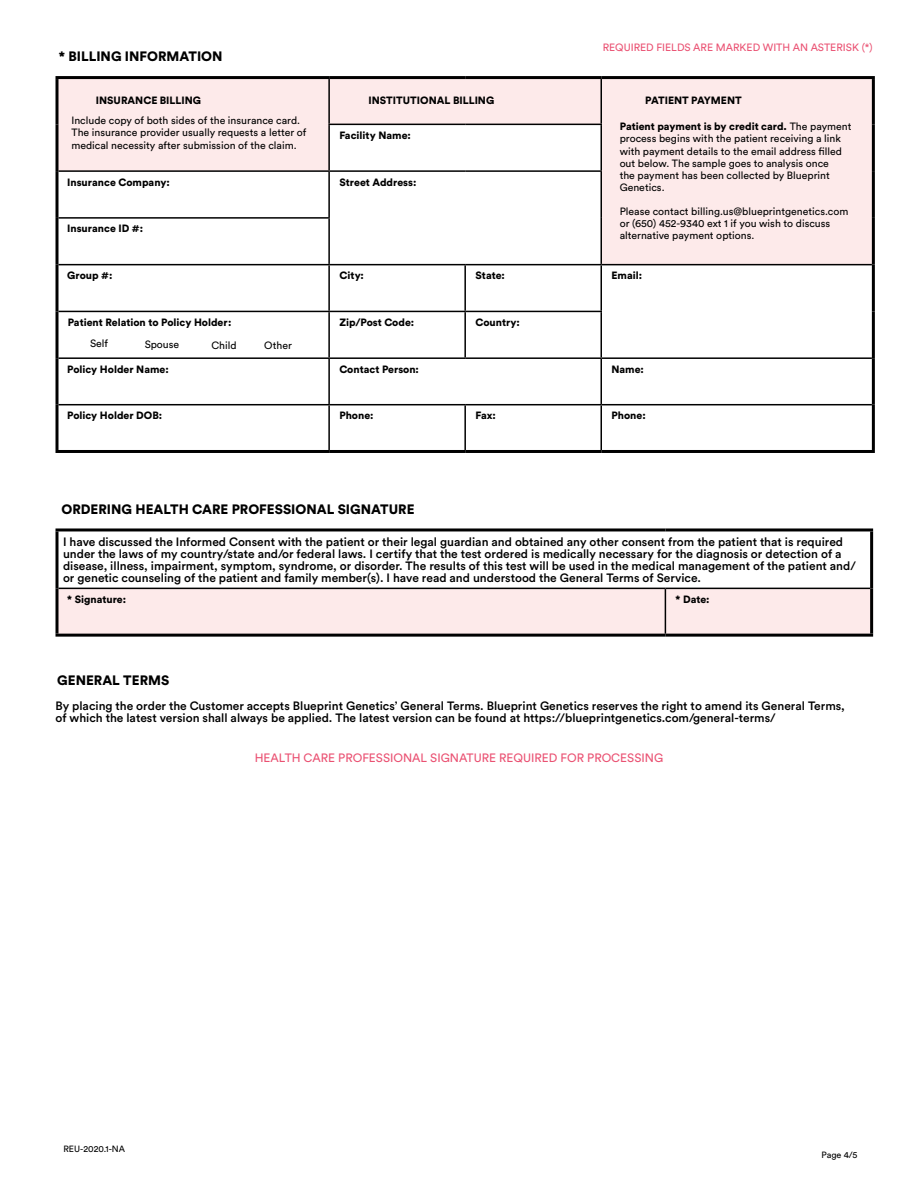
<style>
.page{position:relative;width:918px;height:1188px;background:#fff}
.page>*{position:absolute;margin:0;border:0;box-sizing:border-box;transform-origin:0 0}
.t1{font:900 13.5px "Circular Std";color:#000}
.t2{font:500 12px/12px "Circular Std";color:#000}
.t3{font:12px "Circular Std";color:#ea5172}
.t4{font:10.5px/12px "Circular Std";color:#000}
.t5{font:900 10.5px "Circular Std";color:#000}
.t6{font:10.5px "Circular Std";color:#ea5172}
.t7{font:9px "Circular Std";color:#000}
.s1{font-style:inherit}
.s2{font-weight:900}
</style>
<div class="page">
<svg style="left:58px;top:79px;width:814px;height:185px"></svg>
<hr style="left:328px;top:79px;width:2px;height:45px;background:#000">
<hr style="left:601px;top:79px;width:1px;height:45px;background:#000">
<hr style="left:328px;top:124px;width:137px;height:1px;background:#000">
<hr style="left:328px;top:125px;width:2px;height:45px;background:#000">
<hr style="left:465px;top:124px;width:137px;height:1px;background:#000">
<hr style="left:601px;top:125px;width:1px;height:45px;background:#000">
<hr style="left:58px;top:170px;width:271px;height:2px;background:#000">
<hr style="left:329px;top:170px;width:136px;height:2px;background:#000">
<hr style="left:328px;top:172px;width:2px;height:45px;background:#000">
<hr style="left:465px;top:170px;width:137px;height:2px;background:#000">
<hr style="left:601px;top:172px;width:1px;height:46px;background:#000">
<hr style="left:58px;top:217px;width:272px;height:2px;background:#000">
<hr style="left:328px;top:219px;width:2px;height:45px;background:#000">
<hr style="left:601px;top:218px;width:1px;height:46px;background:#000">
<hr style="left:58px;top:264px;width:271px;height:1px;background:#000">
<hr style="left:329px;top:264px;width:136px;height:1px;background:#000">
<hr style="left:328px;top:265px;width:2px;height:46px;background:#000">
<hr style="left:465px;top:264px;width:136px;height:1px;background:#000">
<hr style="left:464px;top:265px;width:2px;height:46px;background:#000">
<hr style="left:601px;top:264px;width:271px;height:1px;background:#000">
<hr style="left:601px;top:265px;width:1px;height:46px;background:#000">
<hr style="left:58px;top:311px;width:271px;height:1px;background:#000">
<hr style="left:329px;top:311px;width:136px;height:1px;background:#000">
<hr style="left:328px;top:312px;width:2px;height:45px;background:#000">
<hr style="left:465px;top:311px;width:137px;height:1px;background:#000">
<hr style="left:464px;top:312px;width:2px;height:45px;background:#000">
<hr style="left:58px;top:357px;width:271px;height:2px;background:#000">
<hr style="left:601px;top:357px;width:271px;height:2px;background:#000">
<hr style="left:464px;top:405px;width:2px;height:45px;background:#000">
<hr style="left:601px;top:405px;width:1px;height:45px;background:#000">
<hr style="left:601px;top:312px;width:1px;height:45px;background:#000">
<hr style="left:601px;top:404px;width:271px;height:1px;background:#000">
<hr style="left:329px;top:357px;width:136px;height:2px;background:#000">
<hr style="left:328px;top:359px;width:2px;height:45px;background:#000">
<hr style="left:465px;top:357px;width:136px;height:2px;background:#000">
<hr style="left:601px;top:359px;width:1px;height:45px;background:#000">
<hr style="left:329px;top:404px;width:136px;height:1px;background:#000">
<hr style="left:465px;top:404px;width:136px;height:1px;background:#000">
<hr style="left:58px;top:404px;width:271px;height:1px;background:#000">
<hr style="left:328px;top:405px;width:2px;height:45px;background:#000">
<hr style="left:56px;top:76px;width:273px;height:3px;background:#000">
<hr style="left:56px;top:79px;width:2px;height:45px;background:#000">
<hr style="left:56px;top:124px;width:2px;height:47px;background:#000">
<hr style="left:329px;top:76px;width:136px;height:3px;background:#000">
<hr style="left:465px;top:76px;width:136px;height:3px;background:#000">
<hr style="left:601px;top:76px;width:274px;height:3px;background:#000">
<hr style="left:872px;top:79px;width:3px;height:45px;background:#000">
<hr style="left:872px;top:124px;width:3px;height:47px;background:#000">
<hr style="left:872px;top:171px;width:3px;height:47px;background:#000">
<hr style="left:872px;top:218px;width:3px;height:47px;background:#000">
<hr style="left:56px;top:171px;width:2px;height:47px;background:#000">
<hr style="left:56px;top:218px;width:2px;height:47px;background:#000">
<hr style="left:56px;top:265px;width:2px;height:46px;background:#000">
<hr style="left:872px;top:265px;width:3px;height:46px;background:#000">
<hr style="left:56px;top:311px;width:2px;height:47px;background:#000">
<hr style="left:872px;top:311px;width:3px;height:47px;background:#000">
<hr style="left:56px;top:358px;width:2px;height:47px;background:#000">
<hr style="left:872px;top:358px;width:3px;height:47px;background:#000">
<hr style="left:872px;top:405px;width:3px;height:45px;background:#000">
<hr style="left:601px;top:450px;width:274px;height:3px;background:#000">
<hr style="left:56px;top:405px;width:2px;height:45px;background:#000">
<hr style="left:56px;top:450px;width:273px;height:3px;background:#000">
<hr style="left:329px;top:450px;width:136px;height:3px;background:#000">
<hr style="left:465px;top:450px;width:136px;height:3px;background:#000">
<div style="left:71px;top:116px;width:243px;height:47px;background:#fdeaea"></div>
<div style="left:58px;top:589px;width:812px;height:45px;background:#fdeaea"></div>
<hr style="left:58px;top:588px;width:607px;height:1px;background:#000">
<hr style="left:665px;top:588px;width:205px;height:1px;background:#000">
<hr style="left:665px;top:589px;width:1px;height:45px;background:#000">
<hr style="left:56px;top:528px;width:609px;height:3px;background:#000">
<hr style="left:56px;top:531px;width:2px;height:57px;background:#000">
<hr style="left:665px;top:528px;width:208px;height:3px;background:#000">
<hr style="left:870px;top:531px;width:3px;height:57px;background:#000">
<hr style="left:56px;top:588px;width:2px;height:46px;background:#000">
<hr style="left:870px;top:588px;width:3px;height:46px;background:#000">
<hr style="left:56px;top:634px;width:609px;height:3px;background:#000">
<hr style="left:665px;top:634px;width:208px;height:3px;background:#000">
<div style="left:620px;top:122px;width:237px;height:119px;background:#fdeaea"></div>
<p class="t1" style="left:59px;top:47px;width:165px">* BILLING INFORMATION</p>
<p class="t6" style="left:603px;top:41px;width:271px">REQUIRED FIELDS ARE MARKED WITH AN ASTERISK <span class="s1">(*)</span></p>
<p class="t5" style="left:96px;top:93px;width:107px">INSURANCE BILLING</p>
<p class="t5" style="left:368px;top:93px;width:127px">INSTITUTIONAL BILLING</p>
<p class="t5" style="left:645px;top:93px;width:98px">PATIENT PAYMENT</p>
<p class="t4" style="left:71px;top:115px;width:237px">Include copy of both sides of the insurance card.<br>The insurance provider usually requests a letter of medical necessity after submission of the claim.</p>
<p class="t4" style="left:620px;top:121px;width:233px"><span class="s2">Patient payment is by credit card.</span> The payment process begins with the patient receiving a link with payment details to the email address filled out below. The sample goes to analysis once<br>the payment has been collected by Blueprint Genetics.</p>
<p class="t4" style="left:620px;top:205px;width:230px">Please contact billing.us@blueprintgenetics.com or (650) 452-9340 ext 1 if you wish to discuss alternative payment options.</p>
<p class="t5" style="left:339px;top:128px;width:73px">Facility Name:</p>
<p class="t5" style="left:67px;top:175px;width:104px">Insurance Company:</p>
<p class="t5" style="left:339px;top:175px;width:79px">Street Address:</p>
<p class="t5" style="left:67px;top:222px;width:77px">Insurance ID #:</p>
<p class="t5" style="left:67px;top:268px;width:47px">Group #:</p>
<p class="t5" style="left:339px;top:268px;width:26px">City:</p>
<p class="t5" style="left:475px;top:268px;width:31px">State:</p>
<p class="t5" style="left:611px;top:268px;width:32px">Email:</p>
<p class="t5" style="left:339px;top:315px;width:76px">Zip/Post Code:</p>
<p class="t5" style="left:475px;top:315px;width:46px">Country:</p>
<p class="t5" style="left:67px;top:362px;width:103px">Policy Holder Name:</p>
<p class="t5" style="left:339px;top:362px;width:81px">Contact Person:</p>
<p class="t5" style="left:611px;top:362px;width:34px">Name:</p>
<p class="t5" style="left:67px;top:409px;width:97px">Policy Holder DOB:</p>
<p class="t5" style="left:339px;top:409px;width:36px">Phone:</p>
<p class="t5" style="left:475px;top:409px;width:22px">Fax:</p>
<p class="t5" style="left:611px;top:409px;width:36px">Phone:</p>
<p class="t5" style="left:68px;top:315px;width:165px">Patient Relation to Policy Holder:</p>
<p class="t4" style="left:90px;top:337px;width:20px">Self</p>
<p class="t4" style="left:145px;top:338px;width:36px">Spouse</p>
<p class="t4" style="left:212px;top:339px;width:27px">Child</p>
<p class="t4" style="left:264px;top:339px;width:29px">Other</p>
<p class="t1" style="left:61px;top:500px;width:355px">ORDERING HEALTH CARE PROFESSIONAL SIGNATURE</p>
<p class="t2" style="left:63px;top:536px;width:794px">I have discussed the Informed Consent with the patient or their legal guardian and obtained any other consent from the patient that is required under the laws of my country/state and/or federal laws. I certify that the test ordered is medically necessary for the diagnosis or detection of a disease, illness, impairment, symptom, syndrome, or disorder. The results of this test will be used in the medical management of the patient and/ or genetic counseling of the patient and family member(s). I have read and understood the General Terms of Service.</p>
<p class="t5" style="left:67px;top:592px;width:60px">* Signature:</p>
<p class="t5" style="left:676px;top:592px;width:35px">* Date:</p>
<p class="t1" style="left:57px;top:671px;width:114px">GENERAL TERMS</p>
<p class="t2" style="left:56px;top:700px;width:791px">By placing the order the Customer accepts Blueprint Genetics’ General Terms. Blueprint Genetics reserves the right to amend its General Terms, of which the latest version shall always be applied. The latest version can be found at https://blueprintgenetics.com/general-terms/</p>
<p class="t3" style="left:255px;top:750px;width:410px">HEALTH CARE PROFESSIONAL SIGNATURE REQUIRED FOR PROCESSING</p>
<p class="t7" style="left:63px;top:1144px;width:63px">REU-2020.1-NA</p>
<p class="t7" style="left:822px;top:1149px;width:37px">Page 4/5</p>
</div>
